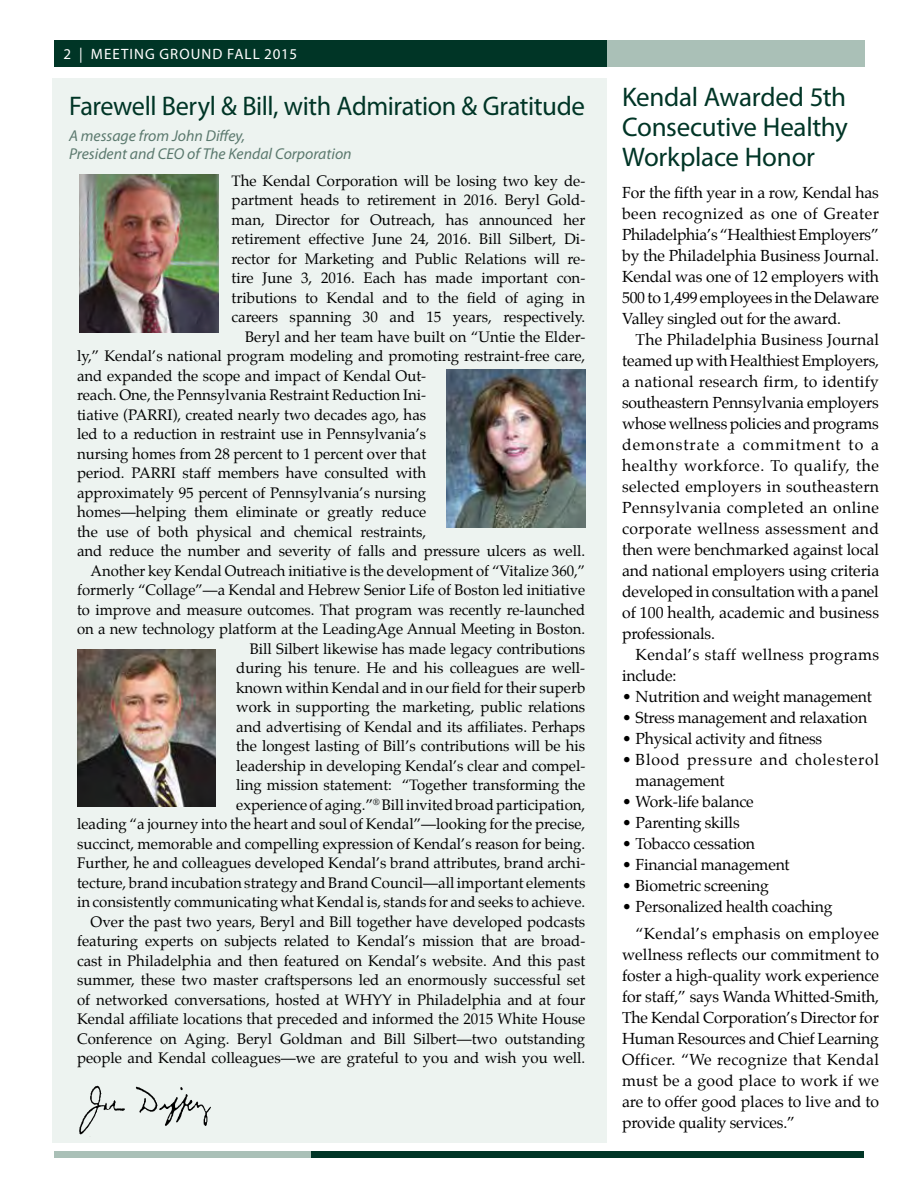
<style>
.page{position:relative;width:918px;height:1188px;background:#fff}
.page>*{position:absolute;margin:0;border:0;box-sizing:border-box;transform-origin:0 0}
.t1{font:27px/30px "Myriad Pro";letter-spacing:-.015em;color:#003526;text-align:justify}
.t2{font:15.75px/21px "Palatino";letter-spacing:-.015em;color:#000;text-align:justify}
.t3{font:italic 15.75px/18px "Myriad Pro";color:#5b796e}
.t4{font:15.75px/21px "Palatino";letter-spacing:.055em;color:#000}
.t5{font:15.75px/21px "Palatino";letter-spacing:.025em;color:#000}
.t6{font:15px "Palatino";color:#000}
.t7{font:15px "Myriad Pro";letter-spacing:.07em;color:#fff}
</style>
<div class="page">
<div style="left:52px;top:78px;width:555px;height:1065px;background:#edf3f0"></div>
<div style="left:54px;top:1151px;width:257px;height:7px;background:#aac0b7"></div>
<div style="left:311px;top:1151px;width:553px;height:7px;background:#003526"></div>
<img style="left:79px;top:1085px;width:132px;height:50px">
<img style="left:79px;top:175px;width:139px;height:158px">
<div style="left:607px;top:40px;width:257px;height:27px;background:#aac0b7"></div>
<div style="left:54px;top:40px;width:553px;height:27px;background:#003526"></div>
<img style="left:447px;top:369px;width:138px;height:158px">
<img style="left:77px;top:649px;width:139px;height:158px">
<p class="t7" style="left:64px;top:45px;width:235px">2 | MEETING GROUND FALL 2015</p>
<h1 class="t1" style="left:69px;top:91px;width:518px">Farewell Beryl &amp; Bill, with Admiration &amp; Gratitude</h1>
<p class="t3" style="left:69px;top:127px;width:284px">A message from John Diffey,<br>President and CEO of The Kendal Corporation</p>
<p class="t6" style="left:232px;top:168px;width:355px">The Kendal Corporation will be losing two key de-</p>
<p class="t6" style="left:232px;top:188px;width:355px">partment heads to retirement in 2016. Beryl Gold-</p>
<p class="t6" style="left:232px;top:207px;width:355px">man, Director for Outreach, has announced her</p>
<p class="t6" style="left:232px;top:227px;width:355px">retirement effective June 24, 2016. Bill Silbert, Di-</p>
<p class="t6" style="left:232px;top:246px;width:355px">rector for Marketing and Public Relations will re-</p>
<p class="t6" style="left:232px;top:266px;width:355px">tire June 3, 2016. Each has made important con-</p>
<p class="t6" style="left:232px;top:285px;width:355px">tributions to Kendal and to the field of aging in</p>
<p class="t6" style="left:232px;top:305px;width:355px">careers spanning 30 and 15 years, respectively.</p>
<p class="t6" style="left:245px;top:324px;width:342px">Beryl and her team have built on “Untie the Elder-</p>
<p class="t6" style="left:77px;top:344px;width:510px">ly,” Kendal’s national program modeling and promoting restraint-free care,</p>
<p class="t6" style="left:77px;top:363px;width:351px">and expanded the scope and impact of Kendal Out-</p>
<p class="t6" style="left:77px;top:383px;width:351px">reach. One, the Pennsylvania Restraint Reduction Ini-</p>
<p class="t6" style="left:77px;top:402px;width:351px">tiative (PARRI), created nearly two decades ago, has</p>
<p class="t6" style="left:77px;top:422px;width:351px">led to a reduction in restraint use in Pennsylvania’s</p>
<p class="t6" style="left:77px;top:441px;width:351px">nursing homes from 28 percent to 1 percent over that</p>
<p class="t6" style="left:77px;top:461px;width:351px">period. PARRI staff members have consulted with</p>
<p class="t6" style="left:77px;top:480px;width:351px">approximately 95 percent of Pennsylvania’s nursing</p>
<p class="t6" style="left:77px;top:500px;width:351px">homes—helping them eliminate or greatly reduce</p>
<p class="t6" style="left:77px;top:519px;width:351px">the use of both physical and chemical restraints,</p>
<p class="t6" style="left:77px;top:539px;width:510px">and reduce the number and severity of falls and pressure ulcers as well.</p>
<p class="t6" style="left:91px;top:558px;width:496px">Another key Kendal Outreach initiative is the development of “Vitalize 360,”</p>
<p class="t6" style="left:77px;top:578px;width:510px">formerly “Collage”—a Kendal and Hebrew Senior Life of Boston led initiative</p>
<p class="t6" style="left:77px;top:597px;width:510px">to improve and measure outcomes. That program was recently re-launched</p>
<p class="t6" style="left:77px;top:617px;width:510px">on a new technology platform at the LeadingAge Annual Meeting in Boston.</p>
<p class="t6" style="left:250px;top:636px;width:337px">Bill Silbert likewise has made legacy contributions</p>
<p class="t6" style="left:236px;top:656px;width:351px">during his tenure. He and his colleagues are well-</p>
<p class="t6" style="left:236px;top:675px;width:351px">known within Kendal and in our field for their superb</p>
<p class="t6" style="left:236px;top:695px;width:351px">work in supporting the marketing, public relations</p>
<p class="t6" style="left:236px;top:714px;width:351px">and advertising of Kendal and its affiliates. Perhaps</p>
<p class="t6" style="left:236px;top:734px;width:351px">the longest lasting of Bill’s contributions will be his</p>
<p class="t6" style="left:236px;top:753px;width:351px">leadership in developing Kendal’s clear and compel-</p>
<p class="t6" style="left:236px;top:773px;width:351px">ling mission statement: “Together transforming the</p>
<p class="t6" style="left:236px;top:792px;width:351px">experience of aging.”<sup>®</sup> Bill invited broad participation,</p>
<p class="t6" style="left:77px;top:812px;width:510px">leading “a journey into the heart and soul of Kendal”—looking for the precise,</p>
<p class="t6" style="left:77px;top:831px;width:510px">succinct, memorable and compelling expression of Kendal’s reason for being.</p>
<p class="t6" style="left:77px;top:851px;width:510px">Further, he and colleagues developed Kendal’s brand attributes, brand archi-</p>
<p class="t6" style="left:77px;top:870px;width:510px">tecture, brand incubation strategy and Brand Council—all important elements</p>
<p class="t6" style="left:77px;top:890px;width:510px">in consistently communicating what Kendal is, stands for and seeks to achieve.</p>
<p class="t6" style="left:91px;top:909px;width:496px">Over the past two years, Beryl and Bill together have developed podcasts</p>
<p class="t6" style="left:77px;top:929px;width:510px">featuring experts on subjects related to Kendal’s mission that are broad-</p>
<p class="t6" style="left:77px;top:948px;width:510px">cast in Philadelphia and then featured on Kendal’s website. And this past</p>
<p class="t6" style="left:77px;top:968px;width:510px">summer, these two master craftspersons led an enormously successful set</p>
<p class="t6" style="left:77px;top:987px;width:510px">of networked conversations, hosted at WHYY in Philadelphia and at four</p>
<p class="t6" style="left:77px;top:1007px;width:510px">Kendal affiliate locations that preceded and informed the 2015 White House</p>
<p class="t6" style="left:77px;top:1026px;width:510px">Conference on Aging. Beryl Goldman and Bill Silbert—two outstanding</p>
<p class="t6" style="left:77px;top:1046px;width:510px">people and Kendal colleagues—we are grateful to you and wish you well.</p>
<h1 class="t1" style="left:622px;top:82px;width:227px">Kendal Awarded 5th Consecutive Healthy Workplace Honor</h1>
<p class="t2" style="left:622px;top:182px;width:259px">For the fifth year in a row, Kendal has been recognized as one of Greater Philadelphia’s “Healthiest Employers” by the Philadelphia Business Journal.<br>Kendal was one of 12 employers with 500 to 1,499 employees in the Delaware Valley singled out for the award.</p>
<p class="t2" style="left:622px;top:329px;width:259px;text-indent:13px">The Philadelphia Business Journal teamed up with Healthiest Employers, a national research firm, to identify southeastern Pennsylvania employers whose wellness policies and programs demonstrate a commitment to a healthy workforce. To qualify, the selected employers in southeastern Pennsylvania completed an online corporate wellness assessment and then were benchmarked against local and national employers using criteria developed in consultation with a panel of 100 health, academic and business professionals.</p>
<p class="t5" style="left:622px;top:644px;width:259px;text-indent:13px">Kendal’s staff wellness programs include:</p>
<p class="t2" style="left:622px;top:686px;width:252px">• Nutrition and weight management</p>
<p class="t2" style="left:622px;top:707px;width:247px">• Stress management and relaxation</p>
<p class="t2" style="left:622px;top:728px;width:202px">• Physical activity and fitness</p>
<p class="t4" style="left:636px;top:749px;width:245px;text-indent:-13px">• Blood pressure and cholesterol management</p>
<p class="t2" style="left:622px;top:791px;width:133px">• Work-life balance</p>
<p class="t2" style="left:622px;top:812px;width:119px">• Parenting skills</p>
<p class="t2" style="left:622px;top:833px;width:135px">• Tobacco cessation</p>
<p class="t2" style="left:622px;top:854px;width:169px">• Financial management</p>
<p class="t2" style="left:622px;top:875px;width:148px">• Biometric screening</p>
<p class="t2" style="left:636px;top:892px;width:245px;line-height:27.8px;text-indent:-13px">• Personalized health coaching “Kendal’s emphasis on employee</p>
<p class="t2" style="left:622px;top:944px;width:259px">wellness reflects our commitment to foster a high-quality work experience for staff,” says Wanda Whitted-Smith, The Kendal Corporation’s Director for Human Resources and Chief Learning Officer. “We recognize that Kendal must be a good place to work if we are to offer good places to live and to provide quality services.”</p>
</div>
